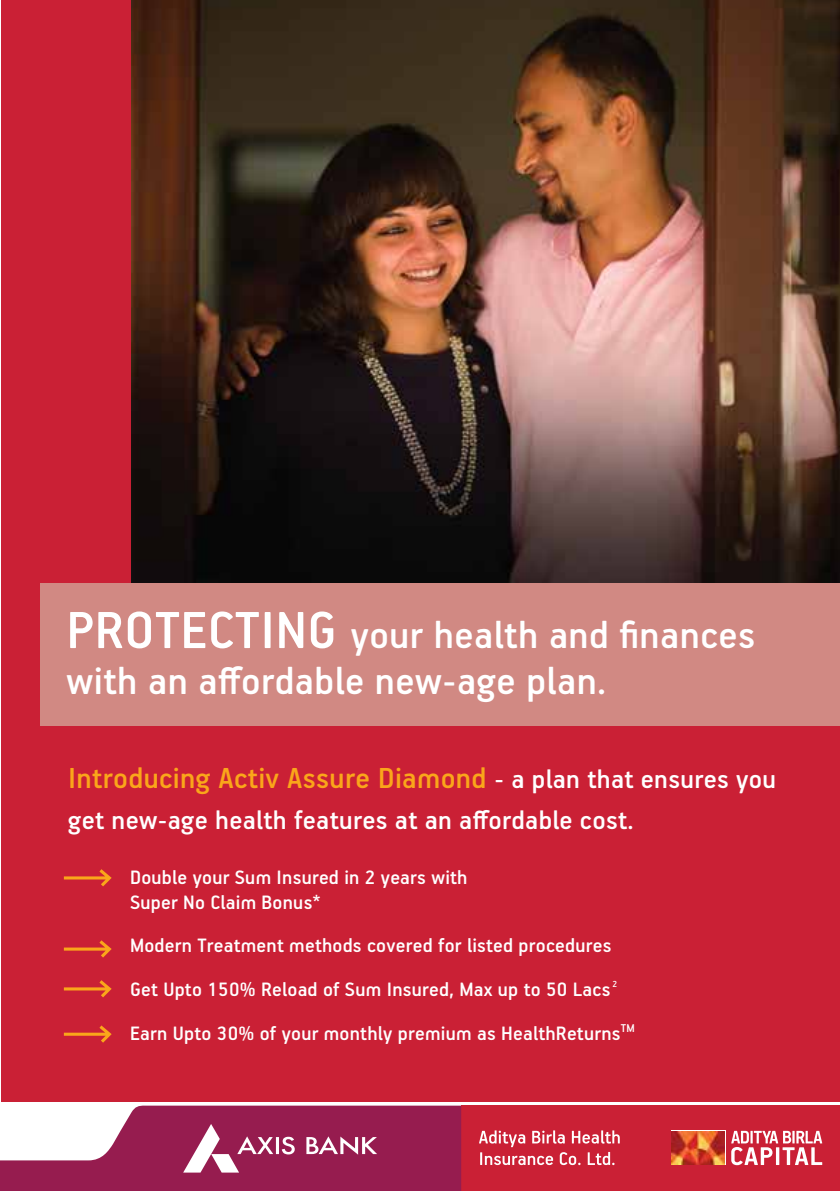
<style>
.page{position:relative;width:840px;height:1191px;background:#fff}
.page>*{position:absolute;margin:0;border:0;box-sizing:border-box;transform-origin:0 0}
.t1{font:500 42.8px/46px "PF Handbook Pro";letter-spacing:.01em;color:#fff}
.t2{font:500 32.4px "PF Handbook Pro";letter-spacing:.01em;color:#faa61a}
.t3{font:500 29.2px "PF Handbook Pro";letter-spacing:.01em;color:#fff}
.t4{font:500 21.8px/43.6px "PF Handbook Pro";letter-spacing:.01em;color:#fff}
.t5{font:500 9.8px "PF Handbook Pro";color:#fff}
.s1{font-size:58.4px}
.s2{font-size:29.2px;color:#fff}
</style>
<div class="page">
<div style="left:1px;top:0;width:838px;height:1101px;background:#ca2035"></div>
<img style="left:132px;top:1px;width:707px;height:582px">
<svg style="left:64px;top:869px;width:48px;height:17px"></svg>
<svg style="left:64px;top:940px;width:48px;height:17px"></svg>
<svg style="left:64px;top:980px;width:48px;height:17px"></svg>
<svg style="left:64px;top:1025px;width:48px;height:17px"></svg>
<div style="left:40px;top:583px;width:799px;height:142px;background:#d18983"></div>
<div style="left:461px;top:1105px;width:378px;height:86px;background:#ca2035"></div>
<svg style="left:479px;top:1130px;width:140px;height:35px"></svg>
<svg style="left:731px;top:1130px;width:90px;height:35px"></svg>
<svg style="left:671px;top:1130px;width:54px;height:35px"></svg>
<img style="left:671px;top:1131px;width:53px;height:33px">
<svg style="left:0;top:1105px;width:461px;height:86px"></svg>
<h1 class="t1" style="left:66px;top:610px;width:690px"><span class="s1">PROTECTING</span> your health and finances with an affordable new-age plan.</h1>
<h2 class="t2" style="left:68px;top:758px;width:709px">Introducing Activ Assure Diamond <span class="s2">- a plan that ensures you</span></h2>
<h3 class="t3" style="left:68px;top:802px;width:567px">get new-age health features at an affordable cost.</h3>
<p class="t4" style="left:130px;top:863px;width:339px;line-height:25.4px">Double your Sum Insured in 2 years with<br>Super No Claim Bonus*</p>
<p class="t4" style="left:130px;top:923px;width:505px">Modern Treatment methods covered for listed procedures<br>Get Upto 150% Reload of Sum Insured, Max up to 50 Lacs<br>Earn Upto 30% of your monthly premium as HealthReturns<sup>TM</sup></p>
<p class="t5" style="left:612px;top:977px;width:6px">2</p>
</div>
